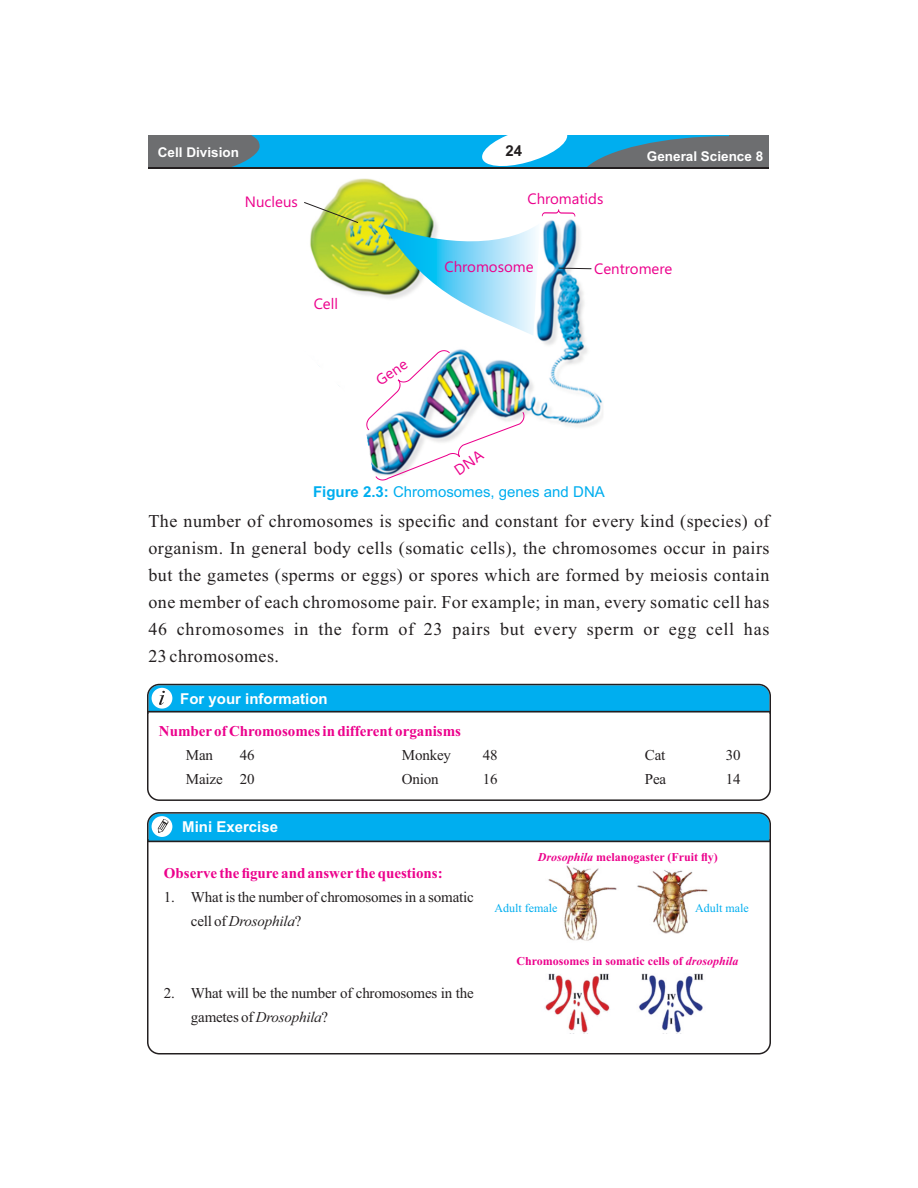
<style>
.page{position:relative;width:918px;height:1188px;background:#fff}
.page>*{position:absolute;margin:0;border:0;box-sizing:border-box;transform-origin:0 0}
.t1{font:18px/27px "Times New Roman";letter-spacing:.04em;color:#231f20;text-align:justify}
.t2{font:15px/24px "Times New Roman";letter-spacing:-.015em;color:#231f20}
.t3{font:700 15px "Times New Roman";color:#ec008c}
.t4{font:15px "Segoe UI";color:#ec008c}
.t5{font:15px "Arial";color:#00aeef}
.t6{font:700 15px "Arial";color:#fff}
.t7{font:700 15px "Arial";color:#231f20}
.t8{font:700 13.5px "Arial";color:#fff}
.t9{font:700 12px "Times New Roman";color:#ec008c}
.t10{font:12px "Times New Roman";color:#00aeef}
.s1{font-weight:700}
.s2{font-style:italic}
</style>
<div class="page">
<div style="left:148px;top:135px;width:622px;height:32px;background:#6d6e70"></div>
<svg style="left:232px;top:135px;width:497px;height:32px"></svg>
<hr style="left:148px;top:167px;width:622px;height:2px;background:#231f20">
<svg style="left:147px;top:842px;width:624px;height:212px"></svg>
<img style="left:533px;top:865px;width:190px;height:168px">
<svg style="left:147px;top:714px;width:624px;height:87px"></svg>
<svg style="left:147px;top:684px;width:624px;height:30px;background:#16a5da"></svg>
<svg style="left:147px;top:812px;width:624px;height:30px;background:#0ca1d9"></svg>
<img style="left:331px;top:178px;width:272px;height:247px">
<img style="left:304px;top:201px;width:288px;height:280px">
<p class="t7" style="left:506px;top:145px;width:18px">24</p>
<p class="t8" style="left:158px;top:147px;width:83px">Cell Division</p>
<p class="t8" style="left:647px;top:151px;width:118px">General Science 8</p>
<p class="t4" style="left:245px;top:196px;width:54px">Nucleus</p>
<p class="t4" style="left:314px;top:298px;width:26px">Cell</p>
<p class="t4" style="left:374px;top:377px;width:36px;rotate:-34deg">Gene</p>
<p class="t4" style="left:527px;top:193px;width:78px">Chromatids</p>
<p class="t4" style="left:444px;top:261px;width:91px">Chromosome</p>
<p class="t4" style="left:594px;top:263px;width:80px">Centromere</p>
<p class="t5" style="left:313px;top:486px;width:293px"><span class="s1">Figure 2.3:</span> Chromosomes, genes and DNA</p>
<p class="t1" style="left:148px;top:509px;width:623px">The number of chromosomes is specific and constant for every kind (species) of organism. In general body cells (somatic cells), the chromosomes occur in pairs but the gametes (sperms or eggs) or spores which are formed by meiosis contain one member of each chromosome pair. For example; in man, every somatic cell has 46 chromosomes in the form of 23 pairs but every sperm or egg cell has 23 chromosomes.</p>
<p class="t6" style="left:180px;top:693px;width:149px">For your information</p>
<p class="t3" style="left:159px;top:726px;width:304px">Number of Chromosomes in different organisms</p>
<p class="t2" style="left:186px;top:745px;width:29px">Man</p>
<p class="t2" style="left:240px;top:745px;width:16px">46</p>
<p class="t2" style="left:402px;top:745px;width:51px">Monkey</p>
<p class="t2" style="left:483px;top:745px;width:16px">48</p>
<p class="t2" style="left:645px;top:745px;width:22px">Cat</p>
<p class="t2" style="left:726px;top:745px;width:16px">30</p>
<p class="t2" style="left:186px;top:769px;width:70px">Maize 20</p>
<p class="t2" style="left:402px;top:769px;width:38px">Onion</p>
<p class="t2" style="left:483px;top:769px;width:16px">16</p>
<p class="t2" style="left:645px;top:769px;width:23px">Pea</p>
<p class="t2" style="left:726px;top:769px;width:16px">14</p>
<p class="t6" style="left:182px;top:821px;width:97px">Mini Exercise</p>
<p class="t3" style="left:164px;top:868px;width:280px">Observe the figure and answer the questions:</p>
<p class="t2" style="left:191px;top:887px;width:284px;text-indent:-27px">1. What is the number of chromosomes in a somatic cell of <span class="s2">Drosophila</span>?</p>
<p class="t9" style="left:538px;top:853px;width:182px"><span class="s2">Drosophila</span> melanogaster (Fruit fly)</p>
<p class="t10" style="left:495px;top:903px;width:64px">Adult female</p>
<p class="t10" style="left:695px;top:903px;width:55px">Adult male</p>
<p class="t2" style="left:191px;top:983px;width:284px;text-indent:-27px">2. What will be the number of chromosomes in the gametes of <span class="s2">Drosophila</span>?</p>
<p class="t9" style="left:516px;top:956px;width:224px">Chromosomes in somatic cells of <span class="s2">drosophila</span></p>
</div>
